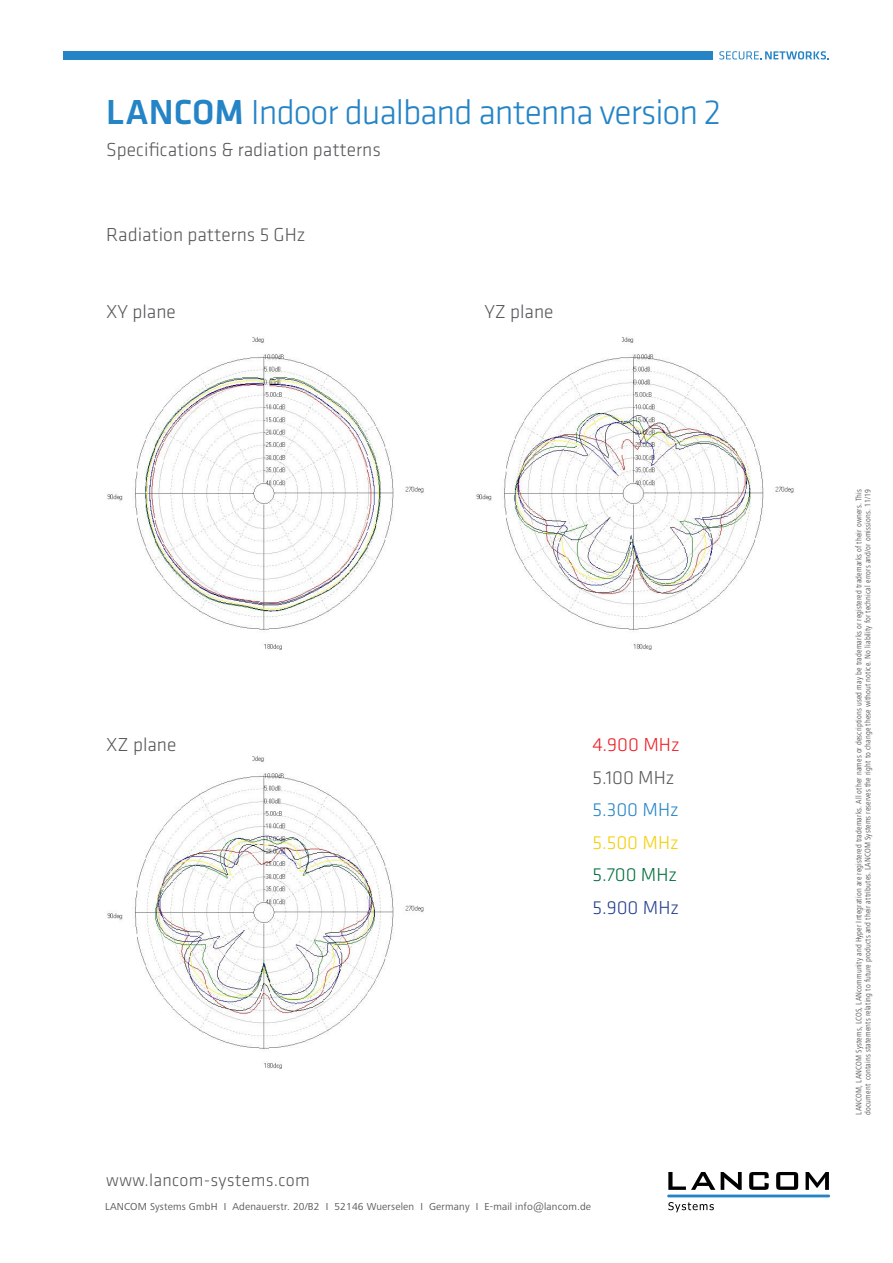
<style>
.page{position:relative;width:893px;height:1263px;background:#fff}
.page>*{position:absolute;margin:0;border:0;box-sizing:border-box;transform-origin:0 0}
.t1{font:300 36px "Klavika Basic";letter-spacing:-.03em;color:#2484c6}
.t2{font:300 19.5px "Klavika Basic";color:#58595b}
.t3{font:300 19.5px "Klavika Basic";color:#ed1d24}
.t4{font:300 19.5px "Klavika Basic";color:#2484c6}
.t5{font:300 19.5px "Klavika Basic";color:#f5ce00}
.t6{font:300 19.5px "Klavika Basic";color:#00703c}
.t7{font:300 19.5px "Klavika Basic";color:#25408f}
.t8{font:300 18px "Klavika Basic";letter-spacing:.015em;color:#58595b}
.t9{font:10.5px "Frutiger Next Pro";letter-spacing:.015em;color:#58595b}
.t10{font:condensed 8.25px/9px "Frutiger Next LT";letter-spacing:.015em;color:#58595b}
.s1{font-weight:500}
</style>
<div class="page">
<svg style="left:668px;top:1172px;width:47px;height:18px"></svg>
<svg style="left:721px;top:1172px;width:21px;height:18px"></svg>
<svg style="left:749px;top:1172px;width:20px;height:18px"></svg>
<svg style="left:776px;top:1172px;width:22px;height:18px"></svg>
<svg style="left:806px;top:1172px;width:23px;height:18px"></svg>
<svg style="left:668px;top:1202px;width:46px;height:10px"></svg>
<hr style="left:667px;top:1194px;width:163px;height:3px;background:#2484c6">
<div style="left:64px;top:51px;width:649px;height:9px;background:#2484c6"></div>
<svg style="left:719px;top:51px;width:110px;height:9px"></svg>
<img style="left:107px;top:756px;width:317px;height:313px">
<img style="left:107px;top:337px;width:317px;height:313px">
<img style="left:476px;top:337px;width:318px;height:313px">
<h1 class="t1" style="left:106px;top:90px;width:616px"><span class="s1">LANCOM</span> Indoor dualband antenna version 2</h1>
<h2 class="t2" style="left:106px;top:138px;width:276px">Specifications &amp; radiation patterns</h2>
<h2 class="t2" style="left:106px;top:223px;width:201px">Radiation patterns 5 GHz</h2>
<h2 class="t2" style="left:106px;top:300px;width:71px">XY plane</h2>
<h2 class="t2" style="left:484px;top:300px;width:71px">YZ plane</h2>
<h2 class="t2" style="left:106px;top:733px;width:72px">XZ plane</h2>
<h2 class="t3" style="left:592px;top:733px;width:89px">4.900 MHz</h2>
<h2 class="t2" style="left:592px;top:766px;width:83px">5.100 MHz</h2>
<h2 class="t4" style="left:592px;top:798px;width:88px">5.300 MHz</h2>
<h2 class="t5" style="left:592px;top:831px;width:88px">5.500 MHz</h2>
<h2 class="t6" style="left:592px;top:863px;width:86px">5.700 MHz</h2>
<h2 class="t7" style="left:592px;top:896px;width:88px">5.900 MHz</h2>
<h3 class="t8" style="left:106px;top:1169px;width:205px">www.lancom-systems.com</h3>
<p class="t9" style="left:105px;top:1200px;width:487px">LANCOM Systems GmbH I Adenauerstr. 20/B2 I 52146 Wuerselen I Germany I E-mail info@lancom.de</p>
<p class="t10" style="left:854px;top:1114px;width:627px;rotate:-90deg">LANCOM, LANCOM Systems, LCOS, LANcommunity and Hyper Integration are registered trademarks. All other names or descriptions used may be trademarks or registered trademarks of their owners. This document contains statements relating to future products and their attributes. LANCOM Systems reserves the right to change these without notice. No liability for technical errors and/or omissions. 11/19</p>
</div>
